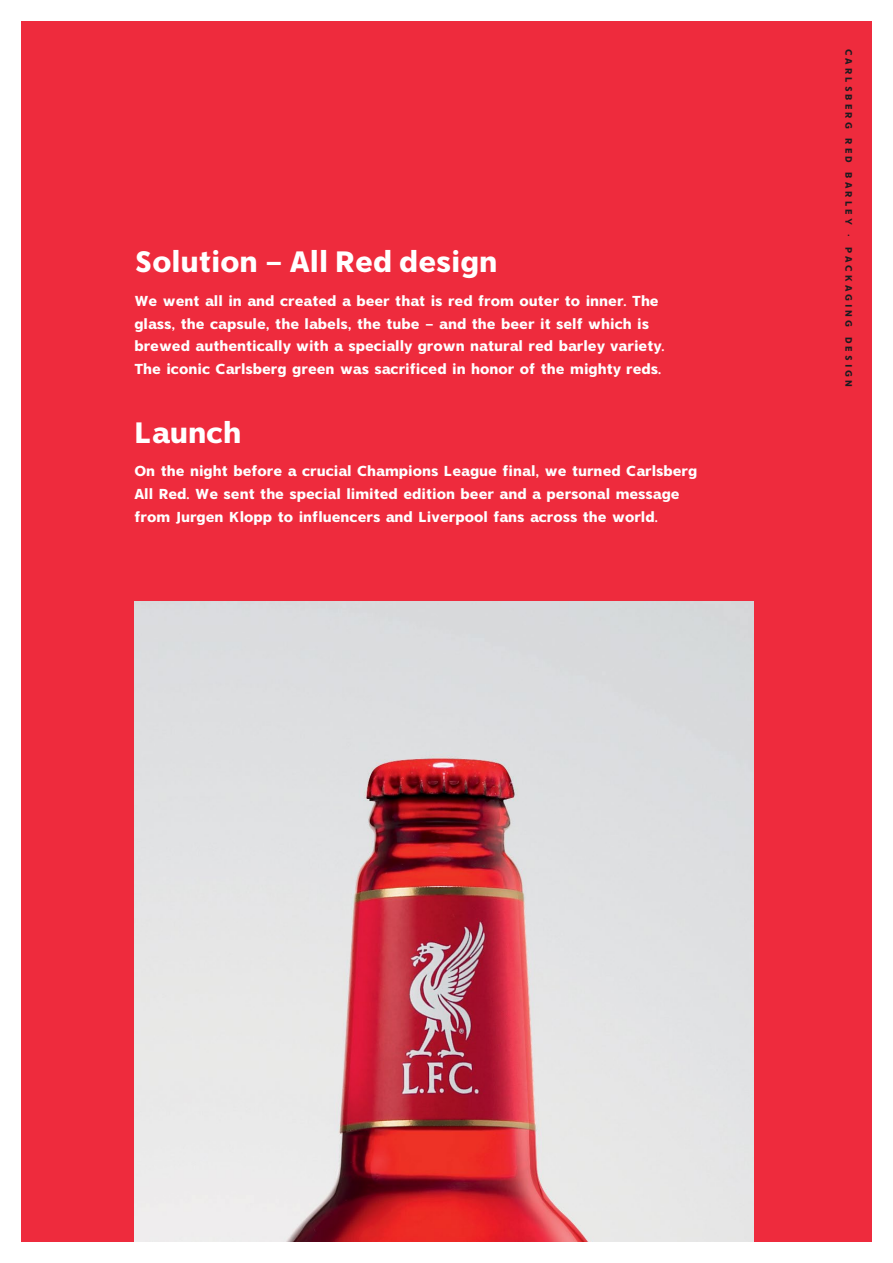
<style>
.page{position:relative;width:893px;height:1263px;background:#fff}
.page>*{position:absolute;margin:0;border:0;box-sizing:border-box;transform-origin:0 0}
.t1{font:29.4px "NYCARLSBERGDISPLAY";color:#fff}
.t2{font:14.4px/22.8px "NYCARLSBERGDISPLAY";color:#fff}
.t3{font:9.38px "NYCARLSBERGDISPLAY";letter-spacing:.32em;color:#1b1b1f}
.s1{font-family:"Helvetica";font-weight:700}
</style>
<div class="page">
<div style="left:21px;top:21px;width:851px;height:1221px;background:#ee2b3d"></div>
<img style="left:134px;top:601px;width:620px;height:641px">
<h1 class="t1" style="left:134px;top:243px;width:365px">Solution – All Red design</h1>
<p class="t2" style="left:134px;top:289px;width:532px">We went all in and created a beer that is red from outer to inner. The glass, the capsule, the labels, the tube – and the beer it self which is brewed authentically with a specially grown natural red barley variety.<br>The iconic Carlsberg green was sacrificed in honor of the mighty reds.</p>
<h1 class="t1" style="left:134px;top:414px;width:108px">Launch</h1>
<p class="t2" style="left:134px;top:459px;width:564px">On the night before a crucial Champions League final, we turned Carlsberg<br>All Red. We sent the special limited edition beer and a personal message from Jurgen Klopp to influencers and Liverpool fans across the world.</p>
<p class="t3" style="left:855px;top:49px;width:340px;rotate:90deg">CARLSBERG RED BARLEY <span class="s1">·</span> PACKAGING DESIGN</p>
</div>
